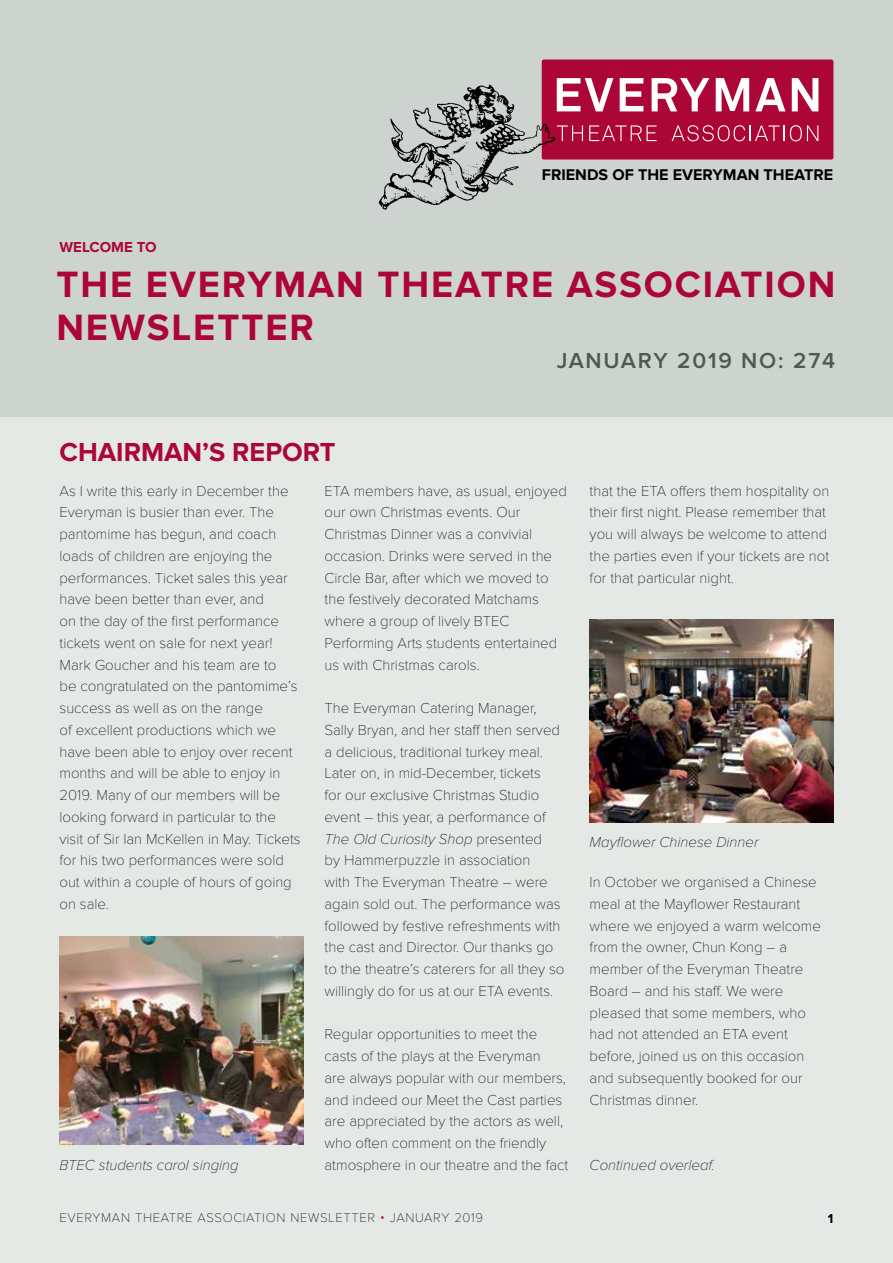
<style>
.page{position:relative;width:893px;height:1263px;background:#fff}
.page>*{position:absolute;margin:0;border:0;box-sizing:border-box;transform-origin:0 0}
.t1{font:700 37.95px/43.5px "Proxima Nova";letter-spacing:.05em;color:#ab0635}
.t2{font:700 27px "Proxima Nova";color:#ab0635}
.t3{font:600 22.5px "Proxima Nova";letter-spacing:.08em;color:#4c5b52}
.t4{font:700 16.05px "Proxima Nova";color:#000}
.t5{font:100 15px/21.8px "Proxima Nova T";color:#000}
.t6{font:italic 100 15px "Proxima Nova";color:#000}
.t7{font:700 15px "Proxima Nova";color:#ab0635}
.t8{font:700 13.5px "Proxima Nova";color:#000}
.t9{font:100 13.2px "Proxima Nova T";letter-spacing:.05em;color:#000}
.s1{font-family:"Proxima Nova T";font-style:normal}
.s2{color:#ab0635}
</style>
<div class="page">
<div style="left:0;top:417px;width:893px;height:846px;background:#e5e9e6"></div>
<div style="left:0;top:0;width:893px;height:417px;background:#cdd4d0"></div>
<div style="left:542px;top:60px;width:291px;height:100px;background:#ab0635;border-radius:2px"></div>
<svg style="left:563px;top:78px;width:50px;height:33px"></svg>
<svg style="left:620px;top:78px;width:23px;height:33px"></svg>
<svg style="left:652px;top:78px;width:57px;height:33px"></svg>
<svg style="left:716px;top:78px;width:33px;height:33px"></svg>
<svg style="left:755px;top:78px;width:30px;height:33px"></svg>
<svg style="left:792px;top:78px;width:26px;height:33px"></svg>
<svg style="left:563px;top:125px;width:20px;height:16px"></svg>
<svg style="left:589px;top:125px;width:67px;height:16px"></svg>
<svg style="left:672px;top:125px;width:146px;height:16px"></svg>
<img style="left:378px;top:76px;width:185px;height:134px">
<img style="left:60px;top:936px;width:243px;height:209px">
<img style="left:590px;top:620px;width:243px;height:202px">
<p class="t4" style="left:542px;top:166px;width:293px">FRIENDS OF THE EVERYMAN THEATRE</p>
<p class="t7" style="left:60px;top:238px;width:98px">WELCOME TO</p>
<h1 class="t1" style="left:56px;top:263px;width:781px">THE EVERYMAN THEATRE ASSOCIATION<br>NEWSLETTER</h1>
<h3 class="t3" style="left:557px;top:347px;width:280px">JANUARY 2019 NO: 274</h3>
<h2 class="t2" style="left:60px;top:437px;width:278px">CHAIRMAN’S REPORT</h2>
<p class="t5" style="left:325px;top:480px;width:244px">ETA members have, as usual, enjoyed our own Christmas events. Our<br>Christmas Dinner was a convivial occasion. Drinks were served in the<br>Circle Bar, after which we moved to the festively decorated Matchams where a group of lively BTEC<br>Performing Arts students entertained us with Christmas carols.</p>
<p class="t5" style="left:325px;top:697px;width:237px">The Everyman Catering Manager, Sally Bryan, and her staff then served a delicious, traditional turkey meal.<br>Later on, in mid-December, tickets for our exclusive Christmas Studio event – this year, a performance of</p>
<p class="t6" style="left:325px;top:830px;width:219px">The Old Curiosity Shop <span class="s1">presented</span></p>
<p class="t5" style="left:325px;top:850px;width:241px">by Hammerpuzzle in association<br>with The Everyman Theatre – were again sold out. The performance was followed by festive refreshments with the cast and Director. Our thanks go to the theatre’s caterers for all they so willingly do for us at our ETA events.</p>
<p class="t5" style="left:325px;top:1024px;width:245px">Regular opportunities to meet the casts of the plays at the Everyman<br>are always popular with our members, and indeed our Meet the Cast parties are appreciated by the actors as well, who often comment on the friendly atmosphere in our theatre and the fact</p>
<p class="t5" style="left:60px;top:480px;width:243px">As I write this early in December the<br>Everyman is busier than ever. The pantomime has begun, and coach loads of children are enjoying the performances. Ticket sales this year have been better than ever, and<br>on the day of the first performance tickets went on sale for next year!<br>Mark Goucher and his team are to<br>be congratulated on the pantomime’s success as well as on the range<br>of excellent productions which we have been able to enjoy over recent months and will be able to enjoy in<br>2019. Many of our members will be looking forward in particular to the visit of Sir Ian McKellen in May. Tickets for his two performances were sold out within a couple of hours of going on sale.</p>
<p class="t6" style="left:60px;top:1157px;width:181px">BTEC students carol singing</p>
<p class="t5" style="left:590px;top:480px;width:241px">that the ETA offers them hospitality on their first night. Please remember that you will always be welcome to attend the parties even if your tickets are not for that particular night.</p>
<p class="t6" style="left:590px;top:834px;width:170px">Mayflower Chinese Dinner</p>
<p class="t5" style="left:590px;top:871px;width:233px">In October we organised a Chinese meal at the Mayflower Restaurant where we enjoyed a warm welcome from the owner, Chun Kong – a member of the Everyman Theatre<br>Board – and his staff. We were pleased that some members, who had not attended an ETA event before, joined us on this occasion and subsequently booked for our<br>Christmas dinner.</p>
<p class="t6" style="left:590px;top:1156px;width:127px">Continued overleaf.</p>
<p class="t9" style="left:60px;top:1210px;width:425px">EVERYMAN THEATRE ASSOCIATION NEWSLETTER <span class="s2">•</span> JANUARY 2019</p>
<p class="t8" style="left:828px;top:1210px;width:7px">1</p>
</div>
